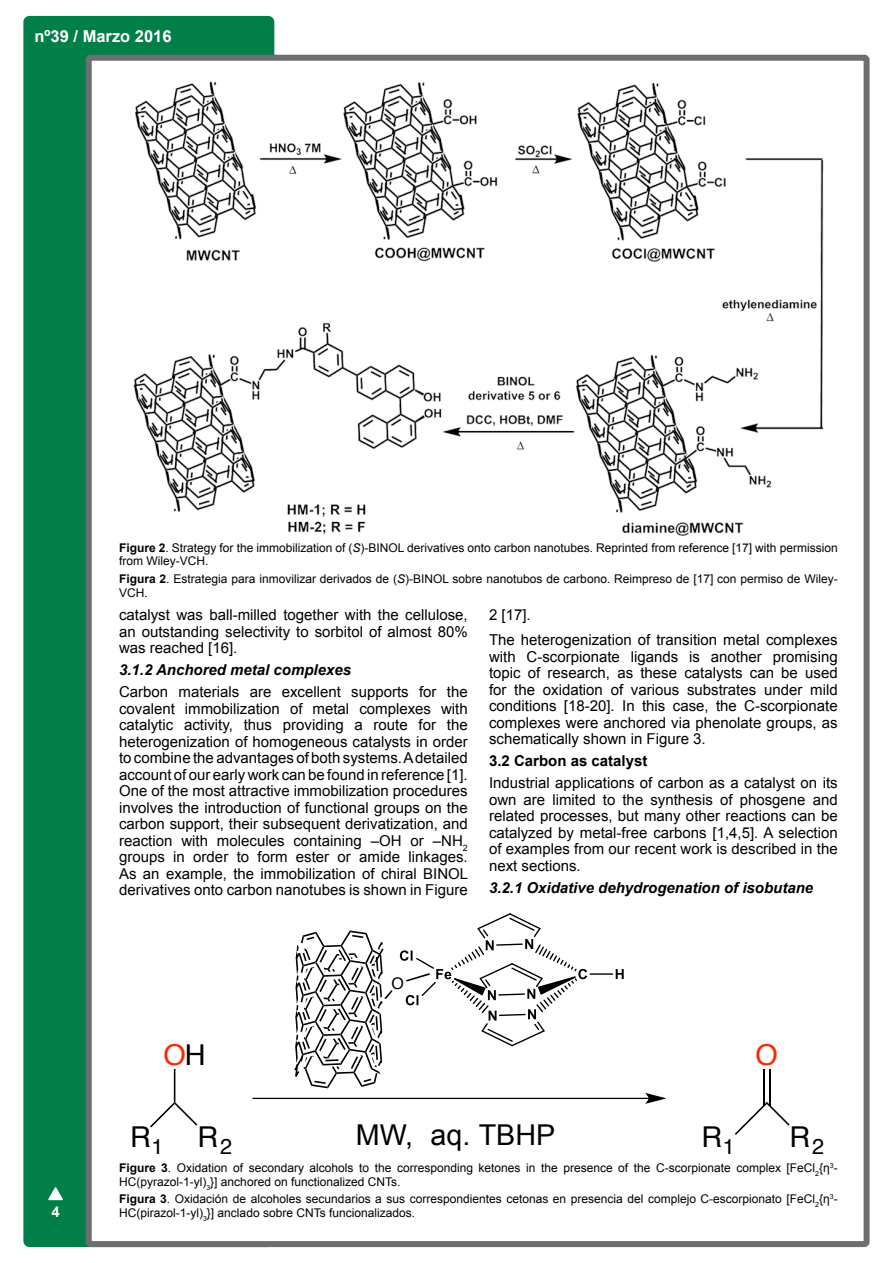
<style>
.page{position:relative;width:893px;height:1263px;background:#fff}
.page>*{position:absolute;margin:0;border:0;box-sizing:border-box;transform-origin:0 0}
.t1{font:28.8px "Arial";color:#000}
.t2{font:28.8px "Helvetica";color:#000}
.t3{font:28.8px "Helvetica";color:#ff2600}
.t4{font:700 16.5px "Arial";color:#fff}
.t5{font:15.9px "Helvetica";color:#000}
.t6{font:15px/16.5px "Arial";color:#000;text-align:justify}
.t7{font:italic 700 15px "Arial";color:#000}
.t8{font:700 15px "Arial";color:#000}
.t9{font:700 15px "Arial";color:#fff}
.t10{font:12px/13.5px "Arial";color:#000}
.s1{font-weight:700}
.s2{font-style:italic}
.s3{color:#000}
</style>
<div class="page">
<div style="left:26px;top:19px;width:245px;height:1225px;background:#007f49;border-radius:3px"></div>
<div style="left:23px;top:16px;width:251px;height:1231px;border:6px solid #007f49;border-radius:3px"></div>
<div style="left:89px;top:58px;width:778px;height:1186px;background:#fff;border-radius:2px"></div>
<div style="left:86px;top:55px;width:784px;height:1192px;border:6px solid #6d6e71;border-radius:2px"></div>
<svg style="left:48px;top:1187px;width:15px;height:14px"></svg>
<img style="left:133px;top:81px;width:691px;height:455px">
<svg style="left:616px;top:969px;width:8px;height:10px"></svg>
<hr style="left:590px;top:973px;width:23px;height:2px;background:#000">
<hr style="left:253px;top:1098px;width:396px;height:1px;background:#000">
<svg style="left:646px;top:1094px;width:19px;height:10px"></svg>
<svg style="left:735px;top:1102px;width:54px;height:33px"></svg>
<hr style="left:763px;top:1069px;width:2px;height:37px;background:#000">
<hr style="left:769px;top:1069px;width:1px;height:37px;background:#000">
<svg style="left:150px;top:1069px;width:47px;height:58px"></svg>
<svg style="left:294px;top:930px;width:98px;height:158px"></svg>
<svg style="left:400px;top:913px;width:187px;height:134px"></svg>
<p class="t4" style="left:34px;top:25px;width:139px">nº39 / Marzo 2016</p>
<p class="t10" style="left:119px;top:541px;width:720px"><span class="s1">Figure 2</span>. Strategy for the immobilization of (<span class="s2">S</span>)-BINOL derivatives onto carbon nanotubes. Reprinted from reference [17] with permission from Wiley-VCH.</p>
<p class="t10" style="left:119px;top:572px;width:720px"><span class="s1">Figura 2</span>. Estrategia para inmovilizar derivados de (<span class="s2">S</span>)-BINOL sobre nanotubos de carbono. Reimpreso de [17] con permiso de Wiley-<br>VCH.</p>
<p class="t9" style="left:51px;top:1202px;width:10px">4</p>
<p class="t6" style="left:119px;top:607px;width:350px">catalyst was ball-milled together with the cellulose, an outstanding selectivity to sorbitol of almost 80% was reached [16].</p>
<p class="t7" style="left:119px;top:660px;width:234px">3.1.2 Anchored metal complexes</p>
<p class="t6" style="left:119px;top:684px;width:351px">Carbon materials are excellent supports for the covalent immobilization of metal complexes with catalytic activity, thus providing a route for the heterogenization of homogeneous catalysts in order to combine the advantages of both systems. A detailed account of our early work can be found in reference [1].<br>One of the most attractive immobilization procedures involves the introduction of functional groups on the carbon support, their subsequent derivatization, and reaction with molecules containing –OH or –NH<sub>2 </sub>groups in order to form ester or amide linkages.<br>As an example, the immobilization of chiral BINOL derivatives onto carbon nanotubes is shown in Figure</p>
<p class="t6" style="left:489px;top:602px;width:350px;line-height:25px">2 [17].<br>The heterogenization of transition metal complexes</p>
<p class="t6" style="left:489px;top:648px;width:350px">with C-scorpionate ligands is another promising topic of research, as these catalysts can be used for the oxidation of various substrates under mild conditions [18-20]. In this case, the C-scorpionate complexes were anchored via phenolate groups, as schematically shown in Figure 3.</p>
<p class="t8" style="left:489px;top:751px;width:160px">3.2 Carbon as catalyst</p>
<p class="t6" style="left:489px;top:775px;width:350px">Industrial applications of carbon as a catalyst on its own are limited to the synthesis of phosgene and related processes, but many other reactions can be catalyzed by metal-free carbons [1,4,5]. A selection of examples from our recent work is described in the next sections.</p>
<p class="t7" style="left:489px;top:877px;width:326px">3.2.1 Oxidative dehydrogenation of isobutane</p>
<h1 class="t3" style="left:163px;top:1033px;width:44px">O<span class="s3">H</span></h1>
<p class="t5" style="left:392px;top:971px;width:14px">O</p>
<h1 class="t3" style="left:756px;top:1033px;width:24px">O</h1>
<h1 class="t1" style="left:356px;top:1116px;width:201px">MW, aq. TBHP</h1>
<p class="t10" style="left:119px;top:1161px;width:720px"><span class="s1">Figure 3</span>. Oxidation of secondary alcohols to the corresponding ketones in the presence of the C-scorpionate complex [FeCl<sub>2</sub>{η<sup>3</sup>-<br>HC(pyrazol-1-yl)<sub>3</sub>}] anchored on functionalized CNTs.</p>
<p class="t10" style="left:119px;top:1192px;width:720px"><span class="s1">Figura 3</span>. Oxidación de alcoholes secundarios a sus correspondientes cetonas en presencia del complejo C-escorpionato [FeCl<sub>2</sub>{η<sup>3</sup>-<br>HC(pirazol-1-yl)<sub>3</sub>}] anclado sobre CNTs funcionalizados.</p>
<h1 class="t2" style="left:130px;top:1115px;width:104px">R<sub>1</sub> R<sub>2</sub></h1>
<h1 class="t2" style="left:701px;top:1115px;width:35px">R<sub>1</sub></h1>
<h1 class="t2" style="left:790px;top:1115px;width:36px">R<sub>2</sub></h1>
</div>
